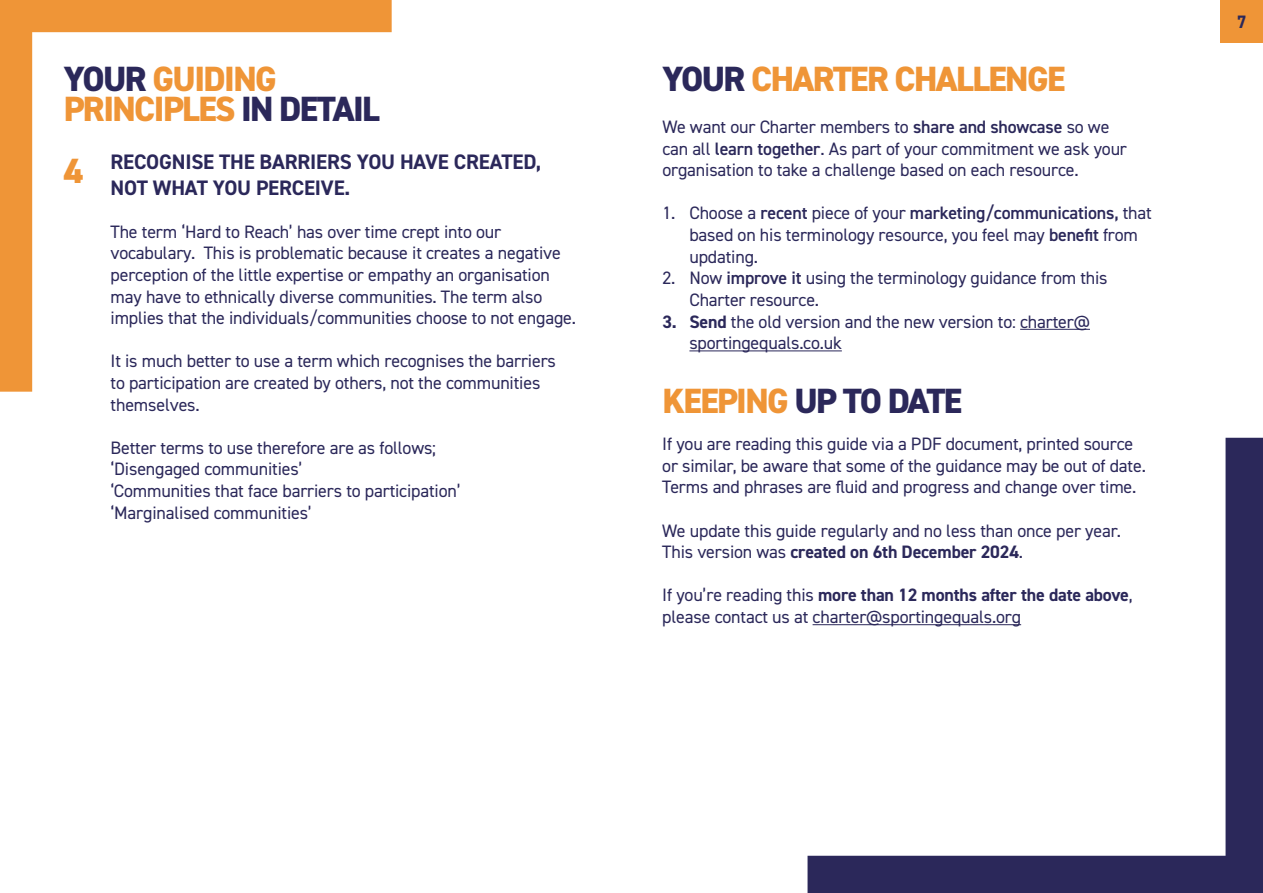
<style>
.page{position:relative;width:1263px;height:893px;background:#fff}
.page>*{position:absolute;margin:0;border:0;box-sizing:border-box;transform-origin:0 0}
.t1{font:800 35.1px/30px "DIN2014";letter-spacing:-.045em;color:#ef9537}
.t2{font:800 35.1px "DIN2014";letter-spacing:-.045em;color:#2b285a}
.t3{font:700 21px/25.2px "DIN2014";letter-spacing:-.01em;color:#2b285a}
.t4{font:18px/21.6px "DIN2014";letter-spacing:-.01em;color:#2b285a}
.t5{font:700 18px "DIN2014";color:#2b285a}
.s1{color:#2b285a}
.s2{font-weight:600}
.s3{font-weight:700}
.s4{font-weight:800;font-size:35.1px;color:#ef9537}
.s5{color:#ef9537}
</style>
<div class="page">
<svg style="left:0;top:0;width:392px;height:392px"></svg>
<svg style="left:807px;top:438px;width:456px;height:455px"></svg>
<div style="left:1220px;top:0;width:43px;height:43px;background:#ef9537"></div>
<hr style="left:812px;top:624px;width:209px;height:1px;background:#2b285a">
<hr style="left:1020px;top:329px;width:70px;height:1px;background:#2b285a">
<hr style="left:689px;top:350px;width:153px;height:1px;background:#2b285a">
<h1 class="t1" style="left:64px;top:64px;width:318px"><span class="s1">YOUR</span> GUIDING<br>PRINCIPLES <span class="s1">IN DETAIL</span></h1>
<h1 class="t1" style="left:662px;top:64px;width:405px"><span class="s1">YOUR</span> CHARTER CHALLENGE</h1>
<p class="t4" style="left:662px;top:116px;width:466px">We want our Charter members to <span class="s2">share and showcase</span> so we can all <span class="s2">learn together</span>. As part of your commitment we ask your organisation to take a challenge based on each resource.</p>
<p class="t4" style="left:689px;top:202px;width:464px;text-indent:-27px">1. Choose a <span class="s2">recent</span> piece of your <span class="s2">marketing/communications,</span> that based on his terminology resource, you feel may <span class="s2">benefit</span> from updating.</p>
<p class="t4" style="left:689px;top:267px;width:420px;text-indent:-27px">2. Now <span class="s2">improve it</span> using the terminology guidance from this<br>Charter resource.</p>
<p class="t4" style="left:689px;top:310px;width:402px;text-indent:-27px"><span class="s3">3. Send</span> the old version and the new version to: charter@ sportingequals.co.uk</p>
<p class="t3" style="left:111px;top:149px;width:432px;text-indent:-47px"><span class="s4">4</span> RECOGNISE THE BARRIERS YOU HAVE CREATED,<br>NOT WHAT YOU PERCEIVE.</p>
<p class="t4" style="left:111px;top:220px;width:467px">The term ‘Hard to Reach’ has over time crept into our vocabulary. This is problematic because it creates a negative perception of the little expertise or empathy an organisation may have to ethnically diverse communities. The term also implies that the individuals/communities choose to not engage.</p>
<p class="t4" style="left:111px;top:350px;width:447px">It is much better to use a term which recognises the barriers to participation are created by others, not the communities themselves.</p>
<p class="t4" style="left:111px;top:436px;width:352px">Better terms to use therefore are as follows; ‘Disengaged communities’<br>‘Communities that face barriers to participation’ ‘Marginalised communities’</p>
<p class="t4" style="left:662px;top:433px;width:485px">If you are reading this guide via a PDF document, printed source or similar, be aware that some of the guidance may be out of date.<br>Terms and phrases are fluid and progress and change over time.</p>
<p class="t4" style="left:662px;top:519px;width:460px">We update this guide regularly and no less than once per year.<br>This version was <span class="s3">created on 6th December 2024</span>.</p>
<p class="t4" style="left:662px;top:584px;width:472px">If you’re reading this <span class="s3">more than 12 months after the date above</span>, please contact us at charter@sportingequals.org</p>
<h1 class="t2" style="left:662px;top:377px;width:301px"><span class="s5">KEEPING</span> UP TO DATE</h1>
<p class="t5" style="left:1237px;top:10px;width:11px">7</p>
</div>
